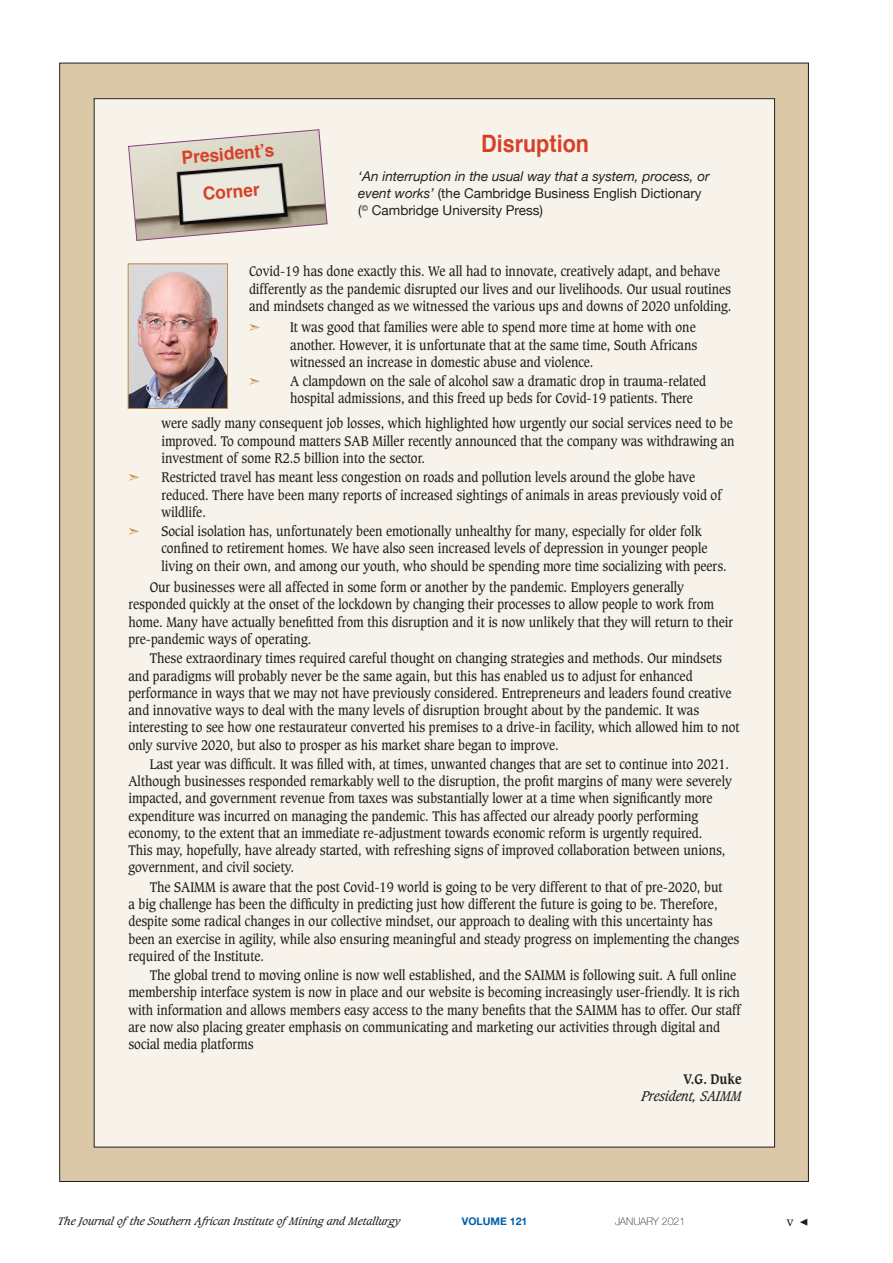
<style>
.page{position:relative;width:893px;height:1263px;background:#fff}
.page>*{position:absolute;margin:0;border:0;box-sizing:border-box;transform-origin:0 0}
.t1{font:700 24px "Helvetica";color:#d64229;scale:.9 1}
.t2{font:700 18px "Helvetica";color:#d64229;scale:.96 1}
.Body_Copy{font:13.5px/17.2px "Caxton";color:#231f20;scale:.9 1}
.t3{font:13.5px/17.2px "Helvetica Neue";color:#231f20}
.t4{font:italic 13.5px "Caxton";color:#231f20;scale:.9 1}
.t5{font:700 13.5px "Caxton";color:#231f20;scale:.9 1}
.t6{font:12px "Caxton";color:#231f20}
.t7{font:italic 10.5px "Caxton";color:#231f20}
.t8{font:100 10.5px "Helvetica Neue";color:#231f20}
.t9{font:700 10.5px "Helvetica Neue";color:#0161aa}
.s1{font-style:italic}
.s2{font-family:"Minion Pro";font-size:15px}
</style>
<div class="page">
<div style="left:60px;top:63px;width:748px;height:1118px;background:#dbc8a6"></div>
<div style="left:94px;top:99px;width:681px;height:1048px;background:#f7f3eb"></div>
<svg style="left:128px;top:129px;width:199px;height:112px"></svg>
<img style="left:130px;top:266px;width:96px;height:141px">
<div style="left:128px;top:264px;width:100px;height:145px;border:1px solid #c58b3a"></div>
<p class="t2" style="left:180px;top:143px;width:98px;rotate:-5deg">President’s</p>
<p class="t2" style="left:202px;top:180px;width:61px;rotate:-5deg">Corner</p>
<p class="t1" style="left:481px;top:125px;width:121px">Disruption</p>
<p class="t3" style="left:358px;top:168px;width:353px"><span class="s1">‘An interruption in the usual way that a system, process, or event works’</span> (the Cambridge Business English Dictionary (<sup>©</sup> Cambridge University Press)</p>
<p class="Body_Copy" style="left:249px;top:263px;width:538px">Covid-19 has done exactly this. We all had to innovate, creatively adapt, and behave differently as the pandemic disrupted our lives and our livelihoods. Our usual routines and mindsets changed as we witnessed the various ups and downs of 2020 unfolding.</p>
<p class="Body_Copy" style="left:290px;top:319px;width:454px;text-align:justify">It was good that families were able to spend more time at home with one another. However, it is unfortunate that at the same time, South Africans witnessed an increase in domestic abuse and violence.</p>
<p class="Body_Copy" style="left:290px;top:373px;width:464px">A clampdown on the sale of alcohol saw a dramatic drop in trauma-related hospital admissions, and this freed up beds for Covid-19 patients. There</p>
<p class="Body_Copy" style="left:161px;top:415px;width:638px">were sadly many consequent job losses, which highlighted how urgently our social services need to be improved. To compound matters SAB Miller recently announced that the company was withdrawing an investment of some R2.5 billion into the sector.</p>
<p class="Body_Copy" style="left:161px;top:469px;width:624px">Restricted travel has meant less congestion on roads and pollution levels around the globe have reduced. There have been many reports of increased sightings of animals in areas previously void of wildlife.</p>
<p class="Body_Copy" style="left:161px;top:523px;width:630px">Social isolation has, unfortunately been emotionally unhealthy for many, especially for older folk confined to retirement homes. We have also seen increased levels of depression in younger people living on their own, and among our youth, who should be spending more time socializing with peers.</p>
<p class="Body_Copy" style="left:128px;top:579px;width:673px;text-indent:21px">Our businesses were all affected in some form or another by the pandemic. Employers generally responded quickly at the onset of the lockdown by changing their processes to allow people to work from home. Many have actually benefitted from this disruption and it is now unlikely that they will return to their pre-pandemic ways of operating.</p>
<p class="Body_Copy" style="left:128px;top:650px;width:681px;text-indent:21px">These extraordinary times required careful thought on changing strategies and methods. Our mindsets and paradigms will probably never be the same again, but this has enabled us to adjust for enhanced performance in ways that we may not have previously considered. Entrepreneurs and leaders found creative and innovative ways to deal with the many levels of disruption brought about by the pandemic. It was interesting to see how one restaurateur converted his premises to a drive-in facility, which allowed him to not only survive 2020, but also to prosper as his market share began to improve.</p>
<p class="Body_Copy" style="left:128px;top:756px;width:672px;text-indent:21px">Last year was difficult. It was filled with, at times, unwanted changes that are set to continue into 2021.<br>Although businesses responded remarkably well to the disruption, the profit margins of many were severely impacted, and government revenue from taxes was substantially lower at a time when significantly more expenditure was incurred on managing the pandemic. This has affected our already poorly performing economy, to the extent that an immediate re-adjustment towards economic reform is urgently required.<br>This may, hopefully, have already started, with refreshing signs of improved collaboration between unions, government, and civil society.</p>
<p class="Body_Copy" style="left:128px;top:879px;width:680px;text-indent:21px">The SAIMM is aware that the post Covid-19 world is going to be very different to that of pre-2020, but<br>a big challenge has been the difficulty in predicting just how different the future is going to be. Therefore, despite some radical changes in our collective mindset, our approach to dealing with this uncertainty has been an exercise in agility, while also ensuring meaningful and steady progress on implementing the changes required of the Institute.</p>
<p class="Body_Copy" style="left:128px;top:967px;width:682px;text-indent:21px">The global trend to moving online is now well established, and the SAIMM is following suit. A full online membership interface system is now in place and our website is becoming increasingly user-friendly. It is rich with information and allows members easy access to the many benefits that the SAIMM has to offer. Our staff are now also placing greater emphasis on communicating and marketing our activities through digital and social media platforms</p>
<p class="t5" style="left:684px;top:1070px;width:66px">V.G. Duke</p>
<p class="t4" style="left:641px;top:1088px;width:113px">President, SAIMM</p>
<p class="t7" style="left:58px;top:1215px;width:344px">The Journal ofthe Southern African Institute ofMining and Metallurgy</p>
<p class="t9" style="left:462px;top:1213px;width:67px">VOLUME 121</p>
<p class="t8" style="left:615px;top:1213px;width:72px">JANUARY 2021</p>
<p class="t6" style="left:787px;top:1214px;width:23px">v <span class="s2">◀</span></p>
</div>
